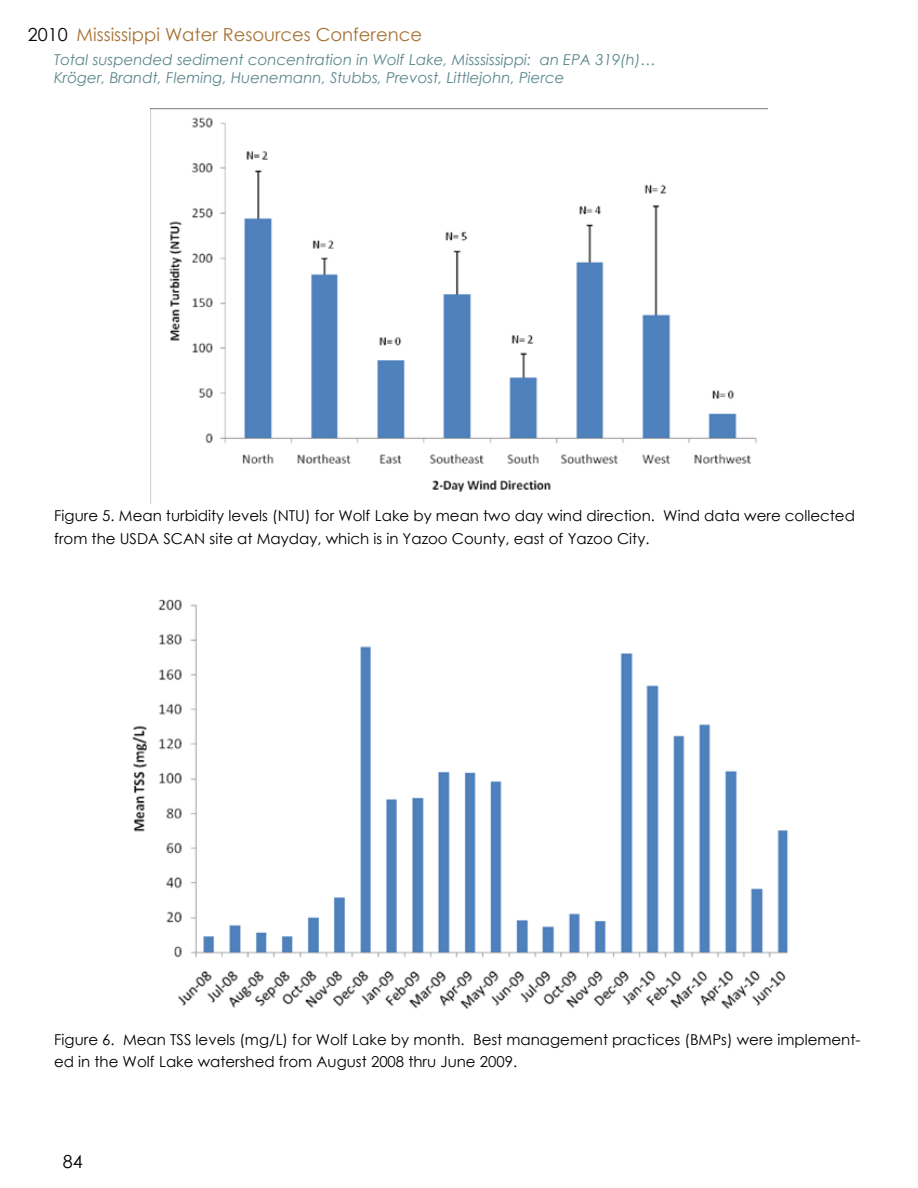
<style>
.page{position:relative;width:918px;height:1188px;background:#fff}
.page>*{position:absolute;margin:0;border:0;box-sizing:border-box;transform-origin:0 0}
.t1{font:18px "Century Gothic";color:#a67233}
.t2{font:18px "Century Gothic";color:#000}
.t3{font:15px/22.5px "Century Gothic";color:#000}
.t4{font:italic 15px/18px "Century Gothic";color:#5a878c}
.s1{color:#000}
</style>
<div class="page">
<img style="left:151px;top:108px;width:616px;height:384px">
<img style="left:132px;top:599px;width:657px;height:410px">
<p class="t1" style="left:28px;top:21px;width:396px"><span class="s1">2010</span> Mississippi Water Resources Conference</p>
<p class="t4" style="left:54px;top:51px;width:603px">Total suspended sediment concentration in Wolf Lake, Misssissippi: an EPA 319(h)…<br>Kröger, Brandt, Fleming, Huenemann, Stubbs, Prevost, Littlejohn, Pierce</p>
<p class="t3" style="left:54px;top:504px;width:803px">Figure 5. Mean turbidity levels (NTU) for Wolf Lake by mean two day wind direction. Wind data were collected from the USDA SCAN site at Mayday, which is in Yazoo County, east of Yazoo City.</p>
<p class="t3" style="left:54px;top:1028px;width:808px">Figure 6. Mean TSS levels (mg/L) for Wolf Lake by month. Best management practices (BMPs) were implement&shy;ed in the Wolf Lake watershed from August 2008 thru June 2009.</p>
<p class="t2" style="left:63px;top:1149px;width:21px">84</p>
</div>
